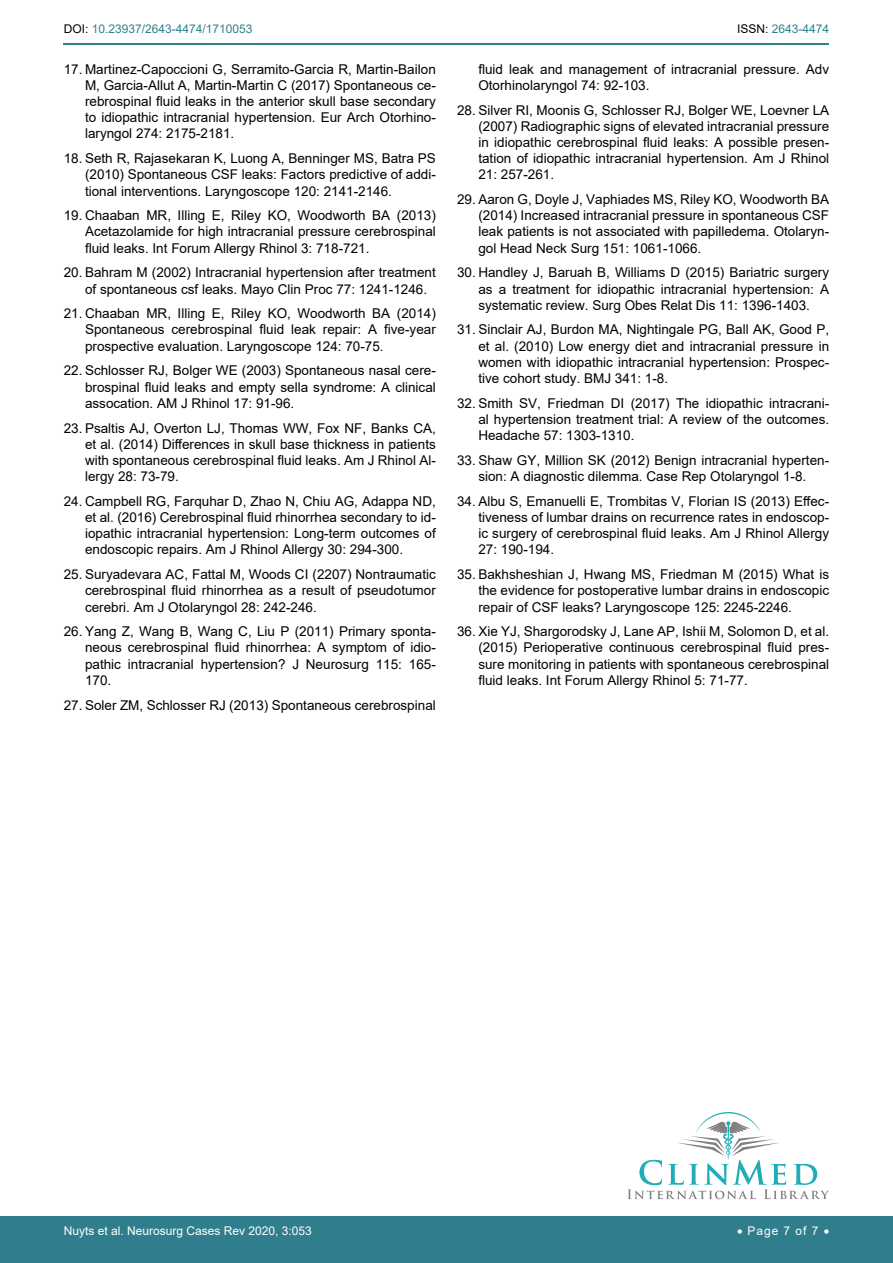
<style>
.page{position:relative;width:893px;height:1263px;background:#fff}
.page>*{position:absolute;margin:0;border:0;box-sizing:border-box;transform-origin:0 0}
.t1{font:13.5px/16.2px "Arial";color:#000;text-align:justify}
.t2{font:12px "Arial";color:#fff}
.t3{font:12px "Arial";color:#30808d}
.s1{color:#000}
</style>
<div class="page">
<hr style="left:64px;top:43px;width:765px;height:2px;background:#30808d">
<div style="left:0;top:1217px;width:893px;height:46px;background:#307d8d"></div>
<svg style="left:627px;top:1112px;width:202px;height:87px"></svg>
<p class="t3" style="left:64px;top:20px;width:190px"><span class="s1">DOI:</span> 10.23937/2643-4474/1710053</p>
<p class="t3" style="left:737px;top:20px;width:94px"><span class="s1">ISSN:</span> 2643-4474</p>
<p class="t1" style="left:85px;top:61px;width:352px;text-indent:-21px">17. Martinez-Capoccioni G, Serramito-Garcia R, Martin-Bailon M, Garcia-Allut A, Martin-Martin C (2017) Spontaneous ce&shy;rebrospinal fluid leaks in the anterior skull base secondary to idiopathic intracranial hypertension. Eur Arch Otorhino&shy;laryngol 274: 2175-2181.</p>
<p class="t1" style="left:85px;top:150px;width:352px;text-indent:-21px">18. Seth R, Rajasekaran K, Luong A, Benninger MS, Batra PS (2010) Spontaneous CSF leaks: Factors predictive of addi&shy;tional interventions. Laryngoscope 120: 2141-2146.</p>
<p class="t1" style="left:85px;top:207px;width:352px;text-indent:-21px">19. Chaaban MR, Illing E, Riley KO, Woodworth BA (2013)<br>Acetazolamide for high intracranial pressure cerebrospinal fluid leaks. Int Forum Allergy Rhinol 3: 718-721.</p>
<p class="t1" style="left:85px;top:264px;width:352px;text-indent:-21px">20. Bahram M (2002) Intracranial hypertension after treatment of spontaneous csf leaks. Mayo Clin Proc 77: 1241-1246.</p>
<p class="t1" style="left:85px;top:305px;width:352px;text-indent:-21px">21. Chaaban MR, Illing E, Riley KO, Woodworth BA (2014)<br>Spontaneous cerebrospinal fluid leak repair: A five-year prospective evaluation. Laryngoscope 124: 70-75.</p>
<p class="t1" style="left:85px;top:362px;width:352px;text-indent:-21px">22. Schlosser RJ, Bolger WE (2003) Spontaneous nasal cere&shy;brospinal fluid leaks and empty sella syndrome: A clinical assocation. AM J Rhinol 17: 91-96.</p>
<p class="t1" style="left:85px;top:420px;width:352px;text-indent:-21px">23. Psaltis AJ, Overton LJ, Thomas WW, Fox NF, Banks CA, et al. (2014) Differences in skull base thickness in patients with spontaneous cerebrospinal fluid leaks. Am J Rhinol Al&shy;lergy 28: 73-79.</p>
<p class="t1" style="left:85px;top:493px;width:352px;text-indent:-21px">24. Campbell RG, Farquhar D, Zhao N, Chiu AG, Adappa ND, et al. (2016) Cerebrospinal fluid rhinorrhea secondary to id&shy;iopathic intracranial hypertension: Long-term outcomes of endoscopic repairs. Am J Rhinol Allergy 30: 294-300.</p>
<p class="t1" style="left:85px;top:566px;width:352px;text-indent:-21px">25. Suryadevara AC, Fattal M, Woods CI (2207) Nontraumatic cerebrospinal fluid rhinorrhea as a result of pseudotumor cerebri. Am J Otolaryngol 28: 242-246.</p>
<p class="t1" style="left:85px;top:623px;width:352px;text-indent:-21px">26. Yang Z, Wang B, Wang C, Liu P (2011) Primary sponta&shy;neous cerebrospinal fluid rhinorrhea: A symptom of idio&shy;pathic intracranial hypertension? J Neurosurg 115: 165- 170.</p>
<p class="t1" style="left:64px;top:697px;width:374px">27. Soler ZM, Schlosser RJ (2013) Spontaneous cerebrospinal</p>
<p class="t1" style="left:478px;top:61px;width:352px">fluid leak and management of intracranial pressure. Adv<br>Otorhinolaryngol 74: 92-103.</p>
<p class="t1" style="left:478px;top:102px;width:352px;text-indent:-21px">28. Silver RI, Moonis G, Schlosser RJ, Bolger WE, Loevner LA (2007) Radiographic signs of elevated intracranial pressure in idiopathic cerebrospinal fluid leaks: A possible presen&shy;tation of idiopathic intracranial hypertension. Am J Rhinol 21: 257-261.</p>
<p class="t1" style="left:478px;top:191px;width:352px;text-indent:-21px">29. Aaron G, Doyle J, Vaphiades MS, Riley KO, Woodworth BA (2014) Increased intracranial pressure in spontaneous CSF leak patients is not associated with papilledema. Otolaryn&shy;gol Head Neck Surg 151: 1061-1066.</p>
<p class="t1" style="left:478px;top:264px;width:352px;text-indent:-21px">30. Handley J, Baruah B, Williams D (2015) Bariatric surgery as a treatment for idiopathic intracranial hypertension: A systematic review. Surg Obes Relat Dis 11: 1396-1403.</p>
<p class="t1" style="left:478px;top:322px;width:352px;text-indent:-21px">31. Sinclair AJ, Burdon MA, Nightingale PG, Ball AK, Good P, et al. (2010) Low energy diet and intracranial pressure in women with idiopathic intracranial hypertension: Prospec&shy;tive cohort study. BMJ 341: 1-8.</p>
<p class="t1" style="left:478px;top:395px;width:352px;text-indent:-21px">32. Smith SV, Friedman DI (2017) The idiopathic intracrani&shy;al hypertension treatment trial: A review of the outcomes.<br>Headache 57: 1303-1310.</p>
<p class="t1" style="left:457px;top:452px;width:374px;text-align:center">33. Shaw GY, Million SK (2012) Benign intracranial hyperten&shy;sion: A diagnostic dilemma. Case Rep Otolaryngol 1-8.</p>
<p class="t1" style="left:478px;top:493px;width:352px;text-indent:-21px">34. Albu S, Emanuelli E, Trombitas V, Florian IS (2013) Effec&shy;tiveness of lumbar drains on recurrence rates in endoscop&shy;ic surgery of cerebrospinal fluid leaks. Am J Rhinol Allergy 27: 190-194.</p>
<p class="t1" style="left:478px;top:566px;width:352px;text-indent:-21px">35. Bakhsheshian J, Hwang MS, Friedman M (2015) What is the evidence for postoperative lumbar drains in endoscopic repair of CSF leaks? Laryngoscope 125: 2245-2246.</p>
<p class="t1" style="left:478px;top:623px;width:352px;text-indent:-21px">36. Xie YJ, Shargorodsky J, Lane AP, Ishii M, Solomon D, et al. (2015) Perioperative continuous cerebrospinal fluid pres&shy;sure monitoring in patients with spontaneous cerebrospinal fluid leaks. Int Forum Allergy Rhinol 5: 71-77.</p>
<p class="t2" style="left:64px;top:1223px;width:250px">Nuyts et al. Neurosurg Cases Rev 2020, 3:053</p>
<p class="t2" style="left:737px;top:1223px;width:94px">• Page 7 of 7 •</p>
</div>
